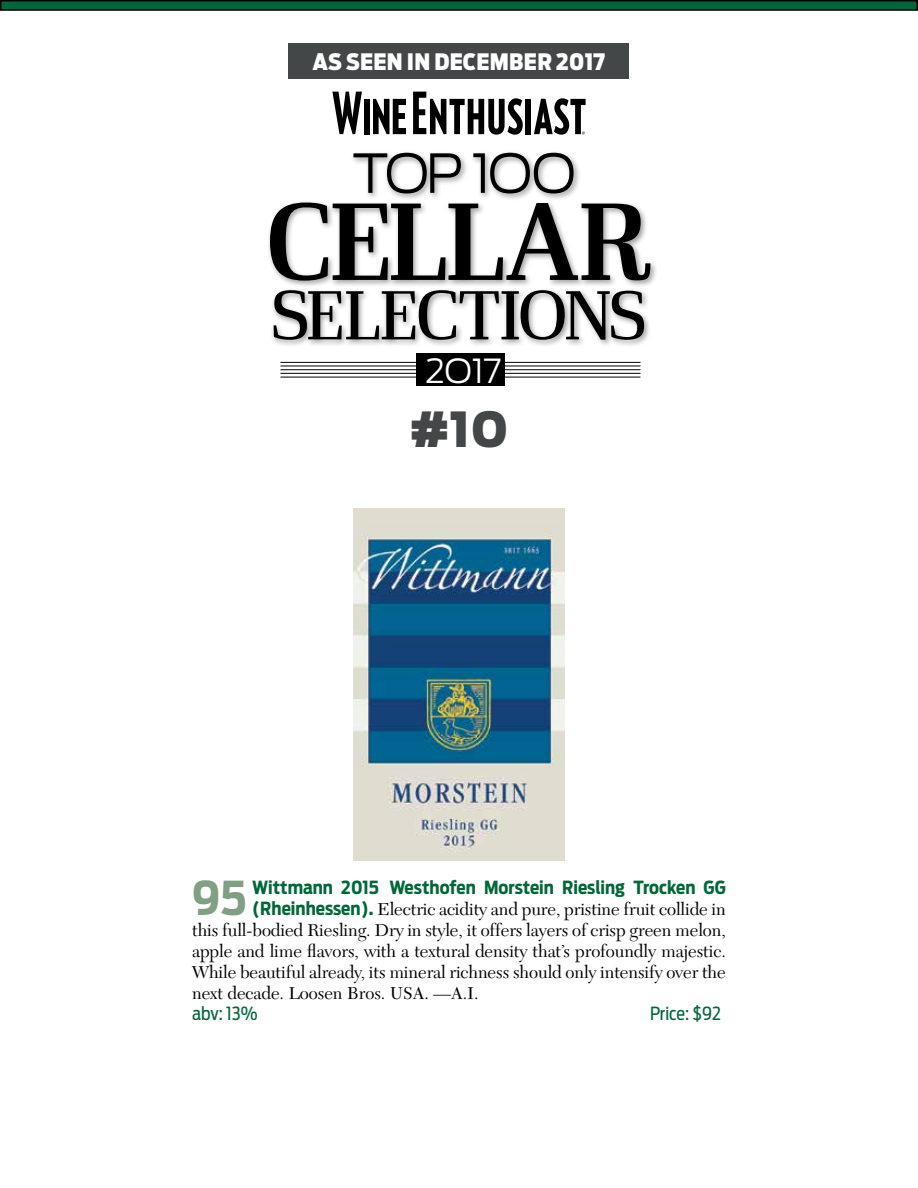
<style>
.page{position:relative;width:918px;height:1188px;background:#fff}
.page>*{position:absolute;margin:0;border:0;box-sizing:border-box;transform-origin:0 0}
.t1{font:600 110.55px "Ibis Display";color:#000}
.t2{font:69.75px "Ibis Display";letter-spacing:-.005em;color:#000}
.t3{font:300 53.25px "Antenna";letter-spacing:-.065em;color:#000}
.t4{font:900 48px "Antenna";color:#434747}
.t5{font:700 46.35px "Antenna Cond";color:#819f84}
.t6{font:300 33px "Antenna";color:#fff}
.t7{font:900 22.5px "Antenna Cond";letter-spacing:.01em;color:#fff}
.t8{font:18px/21px "New Caledonia";letter-spacing:-.005em;color:#000;text-align:justify}
.t9{font:700 18px "Antenna Cond";color:#006838}
.t10{font:18px "Antenna Cond";letter-spacing:-.005em;color:#006838}
.s1{font-size:110.7px}
.s2{font-size:70.35px}
.s3{font-family:"Antenna Cond";font-weight:700;color:#006838}
</style>
<div class="page">
<hr style="left:280px;top:377px;width:360px;height:1px;background:#000">
<hr style="left:280px;top:373px;width:360px;height:1px;background:#000">
<hr style="left:280px;top:369px;width:360px;height:1px;background:#000">
<hr style="left:280px;top:366px;width:360px;height:1px;background:#000">
<hr style="left:280px;top:362px;width:360px;height:1px;background:#000">
<div style="left:289px;top:43px;width:340px;height:36px;background:#434747"></div>
<svg style="left:332px;top:92px;width:30px;height:42px"></svg>
<div style="left:364px;top:99px;width:5px;height:35px;background:#000"></div>
<svg style="left:373px;top:99px;width:33px;height:35px"></svg>
<svg style="left:413px;top:92px;width:110px;height:43px"></svg>
<div style="left:526px;top:99px;width:5px;height:35px;background:#000"></div>
<svg style="left:534px;top:98px;width:52px;height:37px"></svg>
<div style="left:267px;top:150px;width:391px;height:198px;background:#000;opacity:.4"></div>
<div style="left:416px;top:353px;width:89px;height:33px;background:#000"></div>
<div style="left:1px;top:1px;width:916px;height:9px;background:#006838"></div>
<div style="left:0;top:0;width:918px;height:11px;border:2px solid #000"></div>
<img style="left:354px;top:508px;width:210px;height:353px">
<p class="t7" style="left:313px;top:46px;width:294px">AS SEEN IN DECEMBER 2017</p>
<h3 class="t3" style="left:352px;top:138px;width:225px">TOP 1OO</h3>
<h1 class="t1" style="left:267px;top:175px;width:386px"><span class="s1">C</span>ELLAR</h1>
<h2 class="t2" style="left:270px;top:274px;width:379px"><span class="s2">S</span>ELE<span class="s2">C</span>TI<span class="s2">O</span>NS</h2>
<h3 class="t6" style="left:425px;top:349px;width:77px">2O17</h3>
<h3 class="t4" style="left:409px;top:395px;width:101px">#10</h3>
<h3 class="t5" style="left:192px;top:866px;width:56px">95</h3>
<p class="t9" style="left:252px;top:875px;width:475px">Wittmann 2015 Westhofen Morstein Riesling Trocken GG</p>
<p class="t8" style="left:192px;top:899px;width:535px;text-indent:60px"><span class="s3">(Rheinhessen).</span> Electric acidity and pure, pristine fruit collide in this full-bodied Riesling. Dry in style, it offers layers of crisp green melon, apple and lime flavors, with a textural density that’s profoundly majestic.<br>While beautiful already, its mineral richness should only intensify over the next decade. Loosen Bros. USA. —A.I.</p>
<p class="t10" style="left:192px;top:1002px;width:67px">abv: 13%</p>
<p class="t10" style="left:650px;top:1002px;width:72px">Price: $92</p>
</div>
